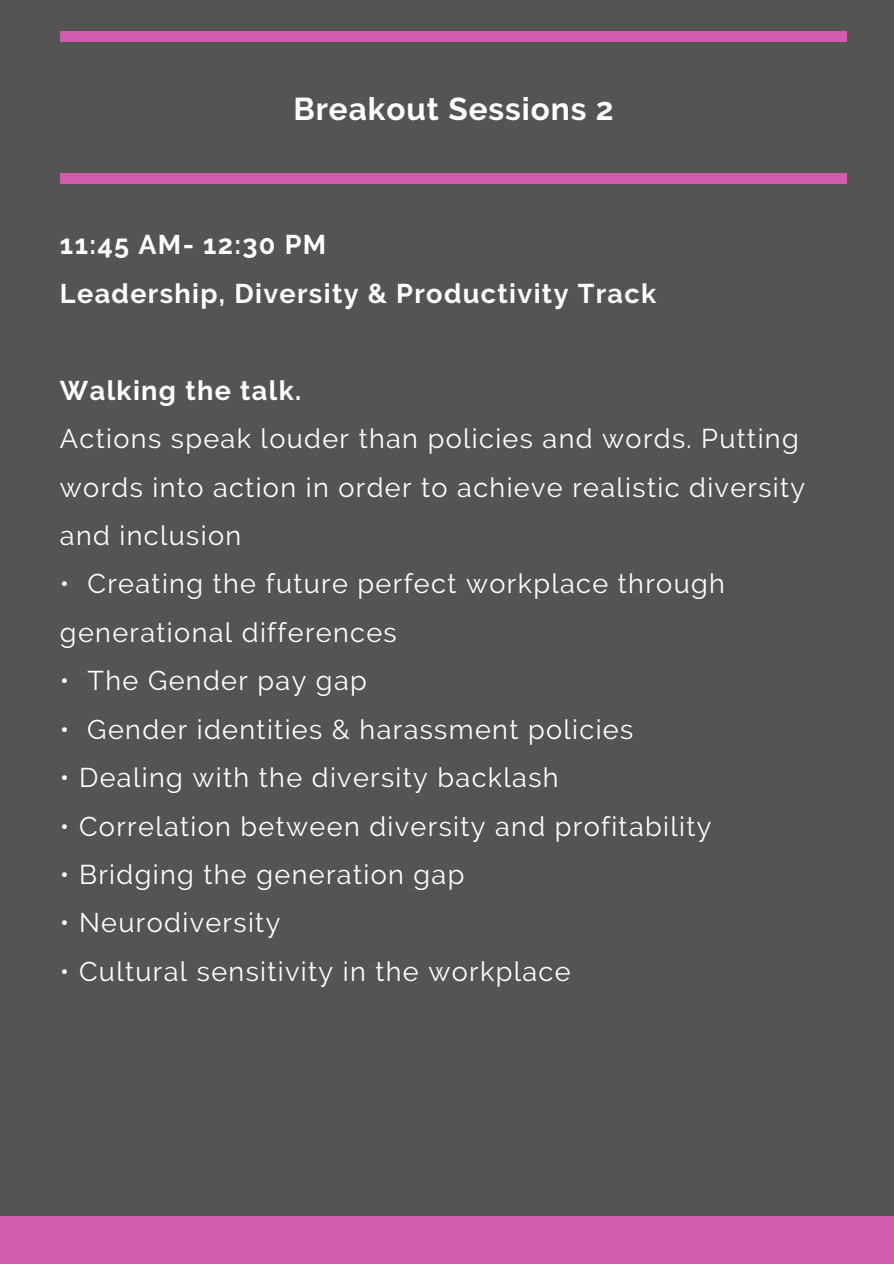
<style>
.page{position:relative;width:894px;height:1264px;background:#fff}
.page>*{position:absolute;margin:0;border:0;box-sizing:border-box;transform-origin:0 0}
.t1{font:700 31.5px "Raleway";letter-spacing:.03em;color:#fff}
.t2{font:27px/48.4px "Raleway";letter-spacing:.05em;color:#fff}
.t3{font:700 27px/48.4px "Raleway";letter-spacing:.05em;color:#fff}
</style>
<div class="page">
<div style="left:0;top:0;width:893px;height:1263px;background:#545454"></div>
<div style="left:60px;top:31px;width:786px;height:10px;background:#d15bad"></div>
<div style="left:60px;top:173px;width:786px;height:11px;background:#d15bad"></div>
<div style="left:0;top:1216px;width:893px;height:47px;background:#d15bad"></div>
<p class="t1" style="left:293px;top:90px;width:322px">Breakout Sessions 2</p>
<p class="t3" style="left:60px;top:220px;width:597px">11:45 AM- 12:30 PM<br>Leadership, Diversity &amp; Productivity Track</p>
<p class="t3" style="left:60px;top:366px;width:243px">Walking the talk.</p>
<p class="t2" style="left:60px;top:414px;width:746px">Actions speak louder than policies and words. Putting words into action in order to achieve realistic diversity and inclusion</p>
<p class="t2" style="left:60px;top:559px;width:666px">• Creating the future perfect workplace through generational differences</p>
<p class="t2" style="left:60px;top:656px;width:308px">• The Gender pay gap</p>
<p class="t2" style="left:60px;top:705px;width:574px">• Gender identities &amp; harassment policies</p>
<p class="t2" style="left:60px;top:753px;width:500px">• Dealing with the diversity backlash</p>
<p class="t2" style="left:60px;top:801px;width:652px">• Correlation between diversity and profitability</p>
<p class="t2" style="left:60px;top:850px;width:406px">• Bridging the generation gap</p>
<p class="t2" style="left:60px;top:898px;width:222px">• Neurodiversity</p>
<p class="t2" style="left:60px;top:947px;width:512px">• Cultural sensitivity in the workplace</p>
</div>
